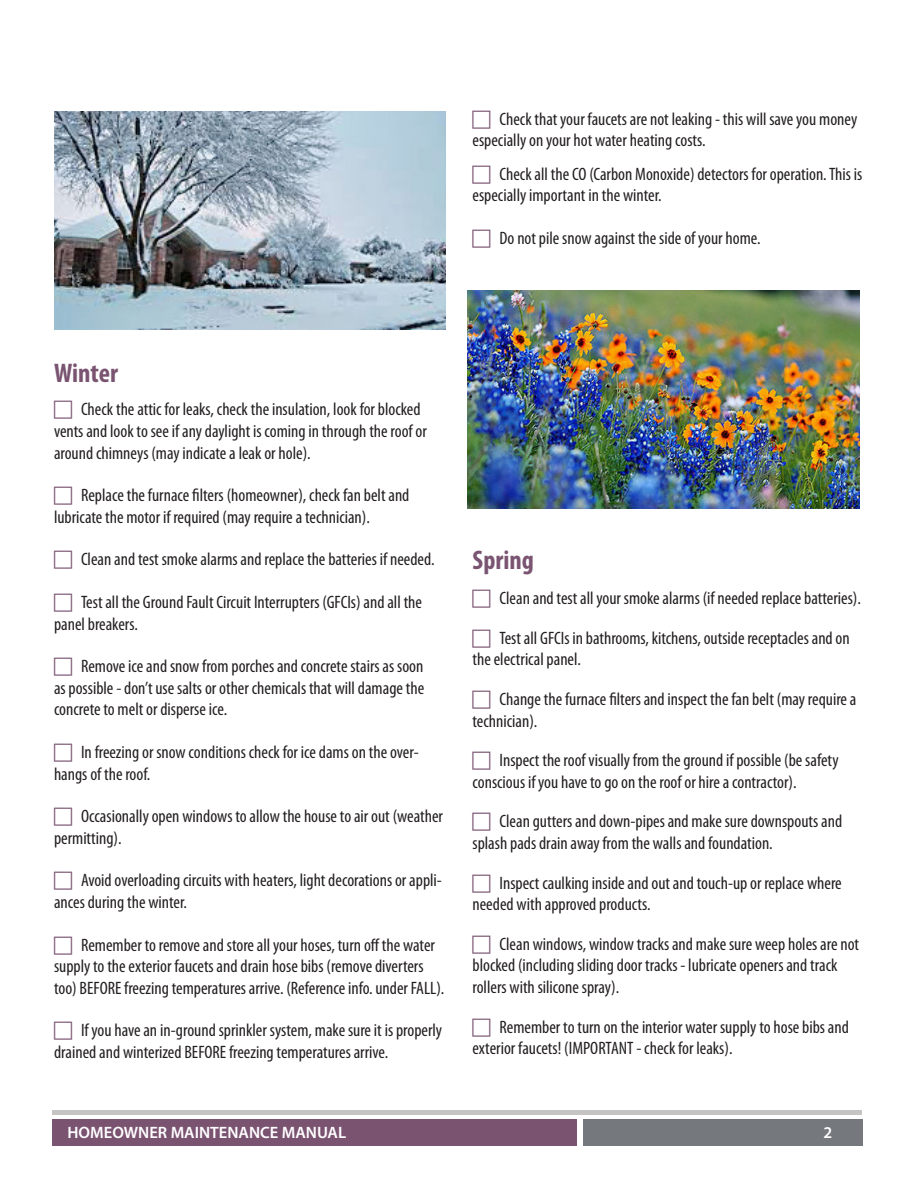
<style>
.page{position:relative;width:918px;height:1188px;background:#fff}
.page>*{position:absolute;margin:0;border:0;box-sizing:border-box;transform-origin:0 0}
.t1{font:700 condensed 27px "Myriad Pro";color:#7a5471}
.t2{font:condensed 18px/21.6px "Myriad Pro";color:#231f20}
.t3{font:600 16.5px "Myriad Pro";color:#fff}
</style>
<div class="page">
<div style="left:52px;top:1120px;width:525px;height:26px;background:#7a5371"></div>
<div style="left:583px;top:1120px;width:279px;height:26px;background:#75787c"></div>
<hr style="left:52px;top:1111px;width:810px;height:4px;background:#c6c3c3">
<img style="left:468px;top:291px;width:391px;height:218px">
<img style="left:54px;top:111px;width:392px;height:218px">
<p class="t2" style="left:472px;top:108px;width:386px;text-indent:27px">Check that your faucets are not leaking - this will save you money especially on your hot water heating costs.</p>
<p class="t2" style="left:472px;top:163px;width:391px;text-indent:27px">Check all the CO (Carbon Monoxide) detectors for operation. This is especially important in the winter.</p>
<p class="t2" style="left:500px;top:227px;width:263px">Do not pile snow against the side of your home.</p>
<p class="t1" style="left:54px;top:356px;width:65px">Winter</p>
<p class="t2" style="left:54px;top:398px;width:374px;text-indent:27px">Check the attic for leaks, check the insulation, look for blocked vents and look to see if any daylight is coming in through the roof or around chimneys (may indicate a leak or hole).</p>
<p class="t2" style="left:54px;top:484px;width:357px;text-indent:27px">Replace the furnace filters (homeowner), check fan belt and lubricate the motor if required (may require a technician).</p>
<p class="t2" style="left:81px;top:548px;width:355px">Clean and test smoke alarms and replace the batteries if needed.</p>
<p class="t2" style="left:54px;top:591px;width:370px;text-indent:27px">Test all the Ground Fault Circuit Interrupters (GFCIs) and all the panel breakers.</p>
<p class="t2" style="left:54px;top:655px;width:372px;text-align:justify;text-indent:27px">Remove ice and snow from porches and concrete stairs as soon as possible - don’t use salts or other chemicals that will damage the concrete to melt or disperse ice.</p>
<p class="t2" style="left:54px;top:741px;width:366px;text-indent:27px">In freezing or snow conditions check for ice dams on the over&shy;hangs of the roof.</p>
<p class="t2" style="left:54px;top:805px;width:391px;text-indent:27px">Occasionally open windows to allow the house to air out (weather permitting).</p>
<p class="t2" style="left:54px;top:869px;width:389px;text-indent:27px">Avoid overloading circuits with heaters, light decorations or appli&shy;ances during the winter.</p>
<p class="t2" style="left:54px;top:934px;width:392px;text-indent:27px">Remember to remove and store all your hoses, turn off the water supply to the exterior faucets and drain hose bibs (remove diverters too) BEFORE freezing temperatures arrive. (Reference info. under FALL).</p>
<p class="t2" style="left:54px;top:1019px;width:390px;text-indent:27px">If you have an in-ground sprinkler system, make sure it is properly drained and winterized BEFORE freezing temperatures arrive.</p>
<p class="t1" style="left:472px;top:543px;width:63px">Spring</p>
<p class="t2" style="left:500px;top:587px;width:363px">Clean and test all your smoke alarms (if needed replace batteries).</p>
<p class="t2" style="left:472px;top:627px;width:379px;text-indent:27px">Test all GFCIs in bathrooms, kitchens, outside receptacles and on the electrical panel.</p>
<p class="t2" style="left:472px;top:688px;width:386px;text-indent:27px">Change the furnace filters and inspect the fan belt (may require a technician).</p>
<p class="t2" style="left:472px;top:749px;width:368px;text-indent:27px">Inspect the roof visually from the ground if possible (be safety conscious if you have to go on the roof or hire a contractor).</p>
<p class="t2" style="left:472px;top:810px;width:371px;text-indent:27px">Clean gutters and down-pipes and make sure downspouts and splash pads drain away from the walls and foundation.</p>
<p class="t2" style="left:472px;top:872px;width:371px;text-indent:27px">Inspect caulking inside and out and touch-up or replace where needed with approved products.</p>
<p class="t2" style="left:472px;top:933px;width:388px;text-indent:27px">Clean windows, window tracks and make sure weep holes are not blocked (including sliding door tracks - lubricate openers and track rollers with silicone spray).</p>
<p class="t2" style="left:472px;top:1016px;width:378px;text-indent:27px">Remember to turn on the interior water supply to hose bibs and exterior faucets! (IMPORTANT - check for leaks).</p>
<p class="t3" style="left:68px;top:1122px;width:280px">HOMEOWNER MAINTENANCE MANUAL</p>
<p class="t3" style="left:824px;top:1122px;width:10px">2</p>
</div>
